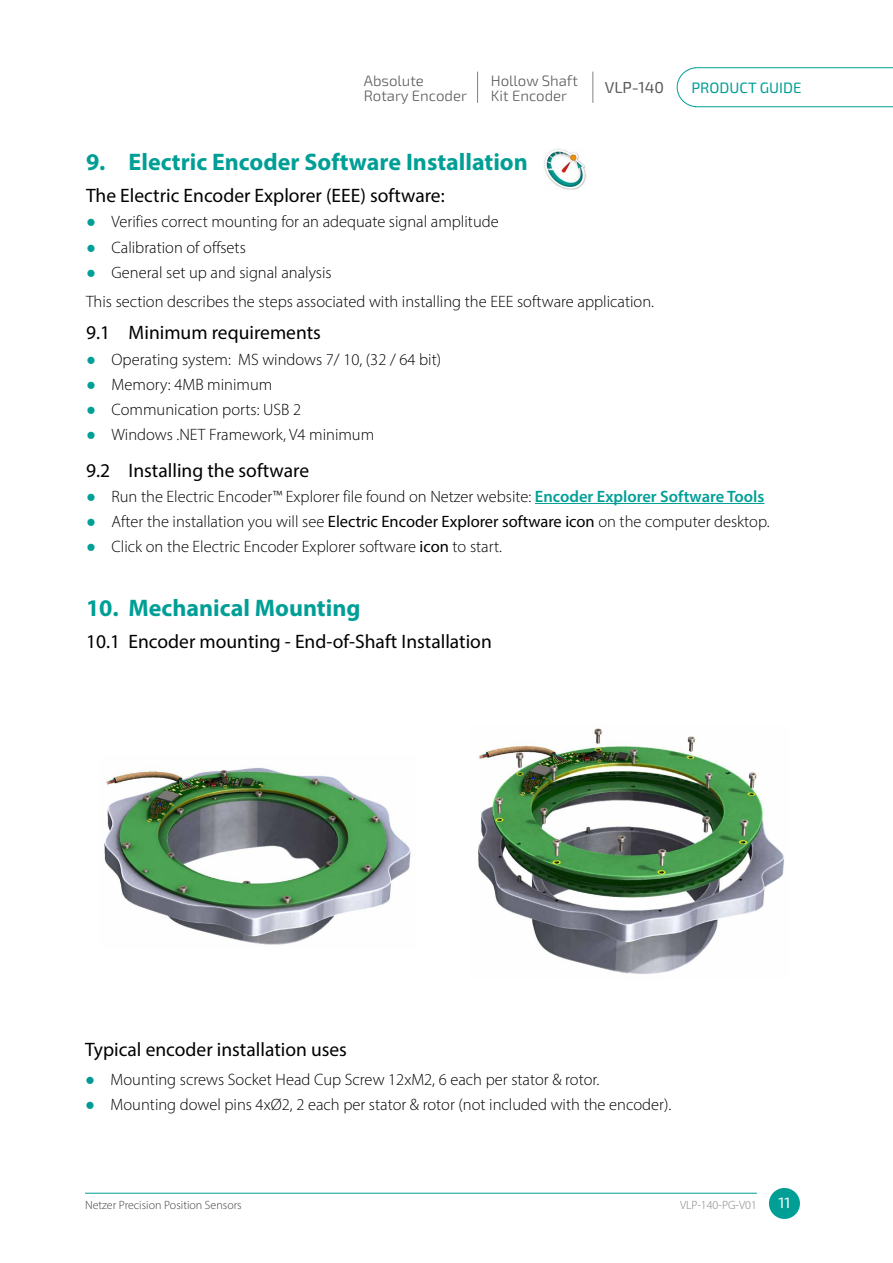
<style>
.page{position:relative;width:893px;height:1263px;background:#fff}
.page>*{position:absolute;margin:0;border:0;box-sizing:border-box;transform-origin:0 0}
.t1{font:700 24px "Myriad Pro";color:#009f96}
.t2{font:19.5px "Myriad Pro";color:#000}
.t3{font:300 16.5px/29.5px "Myriad Pro";color:#000}
.t4{font:15.9px "Exo 2";color:#58595b}
.t5{font:300 15px/15px "Exo 2";color:#58595b}
.t6{font:15px "Exo 2";color:#009f96}
.t7{font:15px "Exo 2";color:#fff}
.t8{font:300 12px "Myriad Pro";color:#414042}
.t9{font:300 12px "Myriad Pro";color:#808285}
.s1{font-family:"Calibri";font-weight:400;color:#009f96}
.s2{font-weight:600;color:#009f96}
.s3{font-weight:400}
.s4{font-family:"Calibri";font-weight:400;color:#029a93}
</style>
<div class="page">
<svg style="left:676px;top:67px;width:217px;height:40px"></svg>
<div style="left:769px;top:1188px;width:31px;height:31px;background:#009f96;border-radius:50%"></div>
<hr style="left:85px;top:1193px;width:672px;height:1px;background:#009f96">
<hr style="left:592px;top:72px;width:1px;height:31px;background:#808285">
<hr style="left:477px;top:72px;width:1px;height:31px;background:#808285">
<hr style="left:535px;top:503px;width:229px;height:1px;background:#009f96">
<img style="left:544px;top:148px;width:42px;height:42px">
<img style="left:104px;top:767px;width:307px;height:178px">
<img style="left:478px;top:728px;width:306px;height:246px">
<p class="t5" style="left:364px;top:73px;width:105px">Absolute<br>Rotary Encoder</p>
<p class="t5" style="left:491px;top:73px;width:89px">Hollow Shaft<br>Kit Encoder</p>
<p class="t4" style="left:605px;top:78px;width:61px">VLP-140</p>
<p class="t6" style="left:691px;top:79px;width:112px">PRODUCT GUIDE</p>
<h1 class="t1" style="left:86px;top:147px;width:443px">9. Electric Encoder Software Installation</h1>
<p class="t2" style="left:86px;top:184px;width:360px">The Electric Encoder Explorer (EEE) software:</p>
<p class="t3" style="left:86px;top:207px;width:414px"><span class="s1">●</span> Verifies correct mounting for an adequate signal amplitude</p>
<p class="t3" style="left:86px;top:232px;width:161px"><span class="s1">●</span> Calibration of offsets</p>
<p class="t3" style="left:86px;top:257px;width:570px"><span class="s1">●</span> General set up and signal analysis<br>This section describes the steps associated with installing the EEE software application.</p>
<p class="t2" style="left:86px;top:321px;width:236px">9.1 Minimum requirements</p>
<p class="t3" style="left:86px;top:344px;width:357px"><span class="s1">●</span> Operating system: MS windows 7/ 10, (32 / 64 bit)</p>
<p class="t3" style="left:86px;top:369px;width:188px"><span class="s1">●</span> Memory: 4MB minimum</p>
<p class="t3" style="left:86px;top:395px;width:217px"><span class="s1">●</span> Communication ports: USB 2</p>
<p class="t3" style="left:86px;top:420px;width:290px"><span class="s1">●</span> Windows .NET Framework, V4 minimum</p>
<p class="t2" style="left:86px;top:458px;width:225px">9.2 Installing the software</p>
<p class="t3" style="left:86px;top:481px;width:680px"><span class="s1">●</span> Run the Electric Encoder™ Explorer file found on Netzer website: <span class="s2">Encoder Explorer Software Tools</span></p>
<p class="t3" style="left:86px;top:507px;width:685px"><span class="s1">●</span> After the installation you will see <span class="s3">Electric Encoder Explorer software icon</span> on the computer desktop.</p>
<p class="t3" style="left:86px;top:532px;width:418px"><span class="s1">●</span> Click on the Electric Encoder Explorer software <span class="s3">icon</span> to start.</p>
<h1 class="t1" style="left:86px;top:592px;width:276px">10. Mechanical Mounting</h1>
<p class="t2" style="left:86px;top:629px;width:407px">10.1 Encoder mounting - End-of-Shaft Installation</p>
<p class="t2" style="left:85px;top:1037px;width:263px">Typical encoder installation uses</p>
<p class="t3" style="left:85px;top:1065px;width:516px"><span class="s4">●</span> Mounting screws Socket Head Cup Screw 12xM2, 6 each per stator &amp; rotor.</p>
<p class="t3" style="left:85px;top:1090px;width:588px"><span class="s4">●</span> Mounting dowel pins 4xØ2, 2 each per stator &amp; rotor (not included with the encoder).</p>
<p class="t8" style="left:85px;top:1198px;width:158px">Netzer Precision Position Sensors</p>
<p class="t7" style="left:778px;top:1194px;width:13px">11</p>
<p class="t9" style="left:680px;top:1198px;width:78px">VLP-140-PG-V01</p>
</div>
